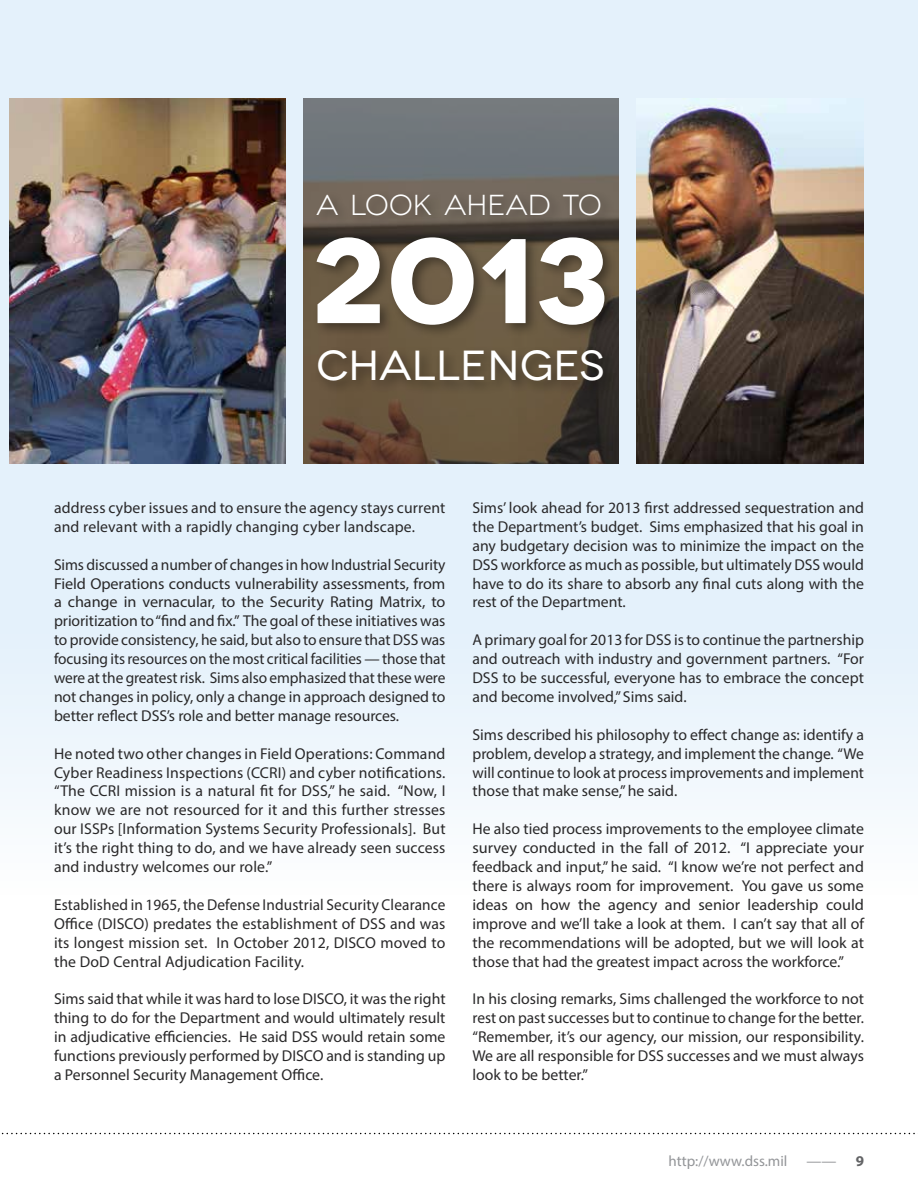
<style>
.page{position:relative;width:918px;height:1188px;background:#fff}
.page>*{position:absolute;margin:0;border:0;box-sizing:border-box;transform-origin:0 0}
.t1{font:700 120px "Novecentowide";color:#fff}
.t2{font:42px "Novecentowide";letter-spacing:.005em;color:#fff}
.t3{font:28.8px "Novecentowide";color:#fff}
.t4{font:15.75px/18.9px "Myriad Pro";color:#292829;text-align:justify}
.t5{font:15px "Myriad Pro";color:#939598}
.t6{font:700 15px "Myriad Pro";color:#636466}
</style>
<div class="page">
<svg style="left:1px;top:1133px;width:914px;height:1px"></svg>
<div style="left:0;top:0;width:918px;height:899px;background:linear-gradient(to bottom,#dfeefa,#f1f7fc)"></div>
<img style="left:8px;top:98px;width:278px;height:366px">
<img style="left:636px;top:98px;width:228px;height:365px">
<svg style="left:303px;top:98px;width:317px;height:366px;background:#68625b"></svg>
<div style="left:313px;top:190px;width:306px;height:205px;background:#000;opacity:.4"></div>
<div style="left:286px;top:92px;width:17px;height:377px;background:#e4f1fb"></div>
<div style="left:620px;top:92px;width:16px;height:377px;background:#e4f1fb"></div>
<div style="left:0;top:92px;width:8px;height:377px;background:#e4f1fb"></div>
<h3 class="t3" style="left:316px;top:189px;width:287px">A look AHEAD TO</h3>
<h1 class="t1" style="left:309px;top:207px;width:301px">2013</h1>
<h2 class="t2" style="left:317px;top:341px;width:289px">CHALLENGES</h2>
<p class="t4" style="left:54px;top:498px;width:393px">address cyber issues and to ensure the agency stays current and relevant with a rapidly changing cyber landscape.</p>
<p class="t4" style="left:54px;top:555px;width:393px">Sims discussed a number of changes in how Industrial Security Field Operations conducts vulnerability assessments, from a change in vernacular, to the Security Rating Matrix, to prioritization to “find and fix.” The goal of these initiatives was to provide consistency, he said, but also to ensure that DSS was focusing its resources on the most critical facilities — those that were at the greatest risk. Sims also emphasized that these were not changes in policy, only a change in approach designed to better reflect DSS’s role and better manage resources.</p>
<p class="t4" style="left:54px;top:744px;width:393px">He noted two other changes in Field Operations: Command Cyber Readiness Inspections (CCRI) and cyber notifications. “The CCRI mission is a natural fit for DSS,” he said. “Now, I know we are not resourced for it and this further stresses our ISSPs [Information Systems Security Professionals]. But it’s the right thing to do, and we have already seen success and industry welcomes our role.”</p>
<p class="t4" style="left:54px;top:895px;width:393px">Established in 1965, the Defense Industrial Security Clearance Office (DISCO) predates the establishment of DSS and was its longest mission set. In October 2012, DISCO moved to the DoD Central Adjudication Facility.</p>
<p class="t4" style="left:54px;top:989px;width:393px">Sims said that while it was hard to lose DISCO, it was the right thing to do for the Department and would ultimately result in adjudicative efficiencies. He said DSS would retain some functions previously performed by DISCO and is standing up a Personnel Security Management Office.</p>
<p class="t4" style="left:472px;top:498px;width:393px">Sims’ look ahead for 2013 first addressed sequestration and the Department’s budget. Sims emphasized that his goal in any budgetary decision was to minimize the impact on the DSS workforce as much as possible, but ultimately DSS would have to do its share to absorb any final cuts along with the rest of the Department.</p>
<p class="t4" style="left:472px;top:630px;width:393px">A primary goal for 2013 for DSS is to continue the partnership and outreach with industry and government partners. “For DSS to be successful, everyone has to embrace the concept and become involved,” Sims said.</p>
<p class="t4" style="left:472px;top:725px;width:393px">Sims described his philosophy to effect change as: identify a problem, develop a strategy, and implement the change. “We will continue to look at process improvements and implement those that make sense,” he said.</p>
<p class="t4" style="left:472px;top:819px;width:393px">He also tied process improvements to the employee climate survey conducted in the fall of 2012. “I appreciate your feedback and input,” he said. “I know we’re not perfect and there is always room for improvement. You gave us some ideas on how the agency and senior leadership could improve and we’ll take a look at them. I can’t say that all of the recommendations will be adopted, but we will look at those that had the greatest impact across the workforce.”</p>
<p class="t4" style="left:472px;top:989px;width:393px">In his closing remarks, Sims challenged the workforce to not rest on past successes but to continue to change for the better. “Remember, it’s our agency, our mission, our responsibility.<br>We are all responsible for DSS successes and we must always look to be better.”</p>
<p class="t5" style="left:669px;top:1152px;width:120px">http://www.dss.mil</p>
<p class="t5" style="left:807px;top:1152px;width:31px">——</p>
<p class="t6" style="left:856px;top:1151px;width:10px">9</p>
</div>
